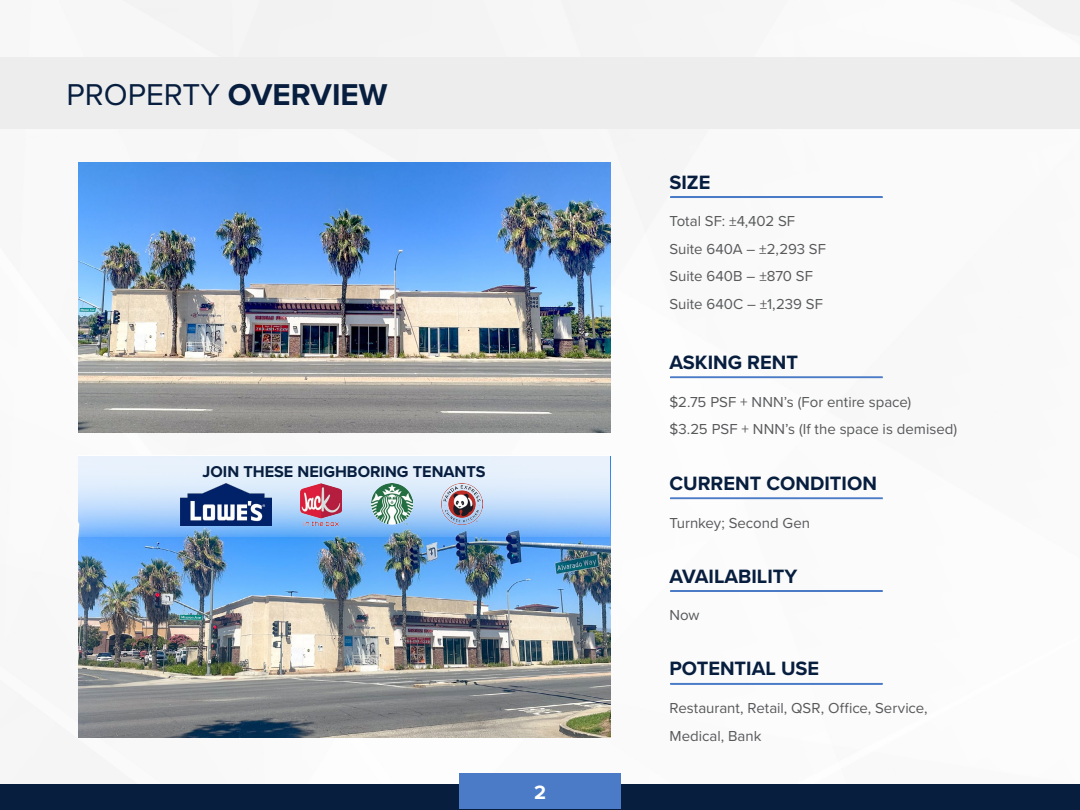
<style>
.page{position:relative;width:1080px;height:810px;background:#fff}
.page>*{position:absolute;margin:0;border:0;box-sizing:border-box;transform-origin:0 0}
.t1{font:31.25px "Proxima Nova";color:#071e3f}
.t2{font:700 20px "Proxima Nova";color:#071e3f}
.t3{font:700 20px "Proxima Nova";color:#fff}
.t4{font:700 16.25px "Proxima Nova";color:#071e3f}
.t5{font:15px/27.5px "Proxima Nova";color:#58595b}
.s1{font-weight:700}
</style>
<div class="page">
<img style="left:0;top:0;width:1080px;height:784px">
<img style="left:78px;top:537px;width:532px;height:201px">
<div style="left:0;top:784px;width:1080px;height:26px;background:#071e3f"></div>
<hr style="left:1px;top:0;width:1078px;height:1px;background:#f7f6f7">
<div style="left:459px;top:774px;width:162px;height:35px;background:#4b7bc7"></div>
<div style="left:0;top:58px;width:1080px;height:71px;background:#ededee"></div>
<svg style="left:78px;top:455px;width:532px;height:82px;background:#c2dcf9"></svg>
<div style="left:670px;top:196px;width:213px;height:2px;border:1px solid #4b7bc7"></div>
<div style="left:670px;top:497px;width:213px;height:2px;border:1px solid #4b7bc7"></div>
<div style="left:670px;top:590px;width:213px;height:2px;border:1px solid #4b7bc7"></div>
<div style="left:670px;top:683px;width:213px;height:2px;border:1px solid #4b7bc7"></div>
<div style="left:670px;top:376px;width:213px;height:2px;border:1px solid #4b7bc7"></div>
<img style="left:78px;top:163px;width:532px;height:270px">
<img style="left:180px;top:483px;width:92px;height:42px">
<img style="left:300px;top:483px;width:41px;height:43px">
<img style="left:371px;top:483px;width:41px;height:42px">
<img style="left:442px;top:483px;width:41px;height:41px">
<h1 class="t1" style="left:66px;top:72px;width:322px">PROPERTY <span class="s1">OVERVIEW</span></h1>
<p class="t4" style="left:203px;top:460px;width:284px">JOIN THESE NEIGHBORING TENANTS</p>
<h2 class="t3" style="left:534px;top:778px;width:14px">2</h2>
<h2 class="t2" style="left:669px;top:167px;width:42px">SIZE</h2>
<p class="t5" style="left:669px;top:207px;width:158px">Total SF: ±4,402 SF<br>Suite 640A – ±2,293 SF<br>Suite 640B – ±870 SF<br>Suite 640C – ±1,239 SF</p>
<h2 class="t2" style="left:669px;top:347px;width:130px">ASKING RENT</h2>
<p class="t5" style="left:669px;top:387px;width:289px">$2.75 PSF + NNN’s (For entire space)<br>$3.25 PSF + NNN’s (If the space is demised)</p>
<h2 class="t2" style="left:669px;top:468px;width:209px">CURRENT CONDITION</h2>
<p class="t5" style="left:669px;top:508px;width:142px">Turnkey; Second Gen</p>
<h2 class="t2" style="left:669px;top:561px;width:130px">AVAILABILITY</h2>
<p class="t5" style="left:669px;top:601px;width:32px">Now</p>
<h2 class="t2" style="left:669px;top:654px;width:151px">POTENTIAL USE</h2>
<p class="t5" style="left:669px;top:694px;width:260px">Restaurant, Retail, QSR, Office, Service,<br>Medical, Bank</p>
</div>
